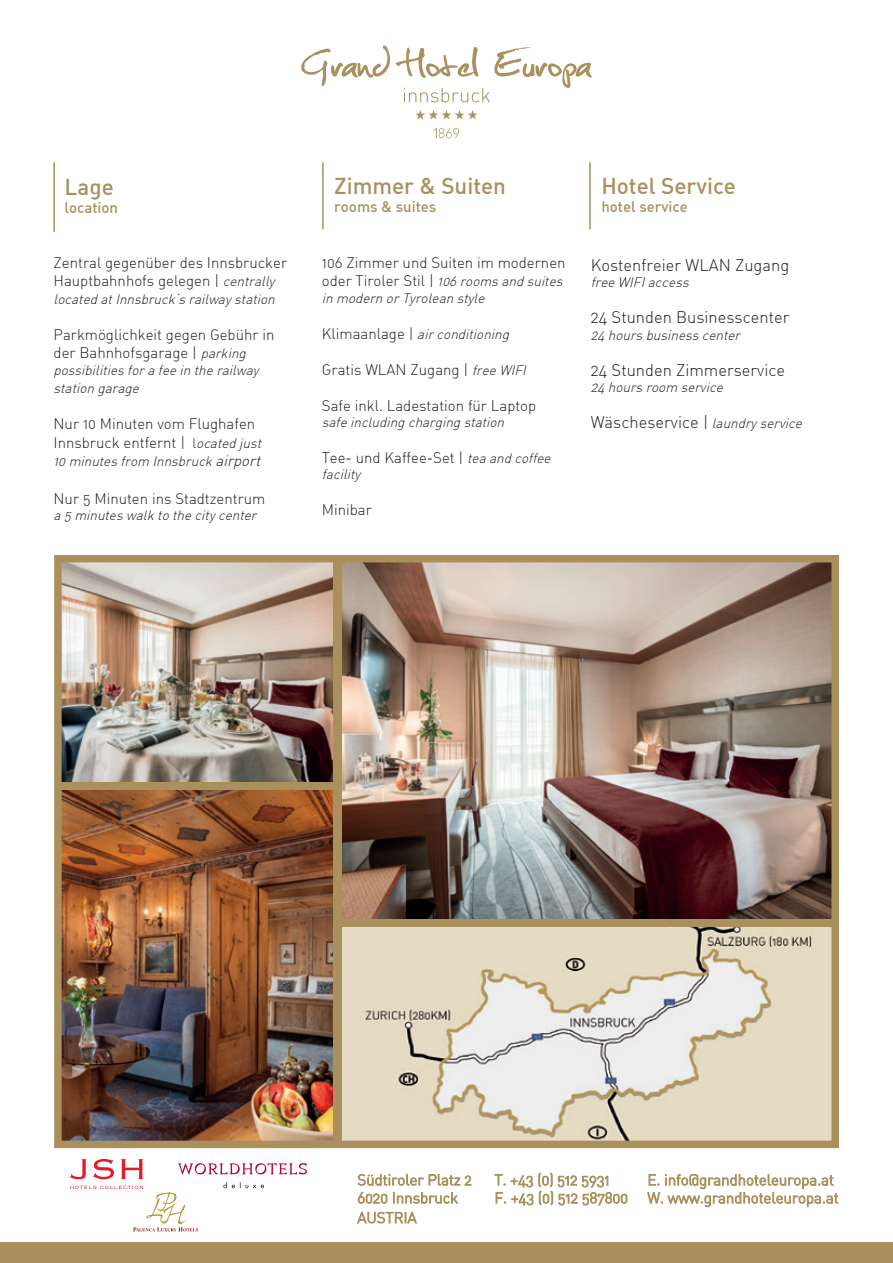
<style>
.page{position:relative;width:893px;height:1263px;background:#fff}
.page>*{position:absolute;margin:0;border:0;box-sizing:border-box;transform-origin:0 0}
.t1{font:22.5px "DIN Medium Alternate";color:#a9905d}
.t2{font:16.5px "DIN Light Alternate";color:#231f20}
.t3{font:15px/18px "DIN Light Alternate";color:#231f20}
.t4{font:15px "DIN Medium Alternate";color:#a9905d}
.t5{font:italic 13.5px/18px "DIN Light Alternate";color:#231f20}
.s1{font-style:italic;font-size:13.5px}
.s2{font-size:13.5px}
.s3{font-size:15px}
.s4{font-style:normal;font-size:15px}
</style>
<div class="page">
<div style="left:0;top:1243px;width:893px;height:20px;background:#a9905d"></div>
<svg style="left:178px;top:1163px;width:129px;height:11px"></svg>
<svg style="left:223px;top:1182px;width:41px;height:6px"></svg>
<svg style="left:358px;top:1174px;width:113px;height:11px"></svg>
<svg style="left:358px;top:1192px;width:29px;height:11px"></svg>
<svg style="left:393px;top:1192px;width:65px;height:11px"></svg>
<svg style="left:357px;top:1212px;width:60px;height:11px"></svg>
<svg style="left:495px;top:1173px;width:132px;height:32px"></svg>
<svg style="left:647px;top:1174px;width:191px;height:33px"></svg>
<hr style="left:53px;top:162px;width:2px;height:70px;background:#a9905d">
<hr style="left:322px;top:162px;width:2px;height:67px;background:#a9905d">
<hr style="left:589px;top:162px;width:2px;height:67px;background:#a9905d">
<img style="left:54px;top:555px;width:785px;height:594px">
<div style="left:334px;top:561px;width:8px;height:580px;background:#a9905d"></div>
<div style="left:60px;top:782px;width:278px;height:8px;background:#a9905d"></div>
<div style="left:336px;top:919px;width:499px;height:7px;background:#a9905d"></div>
<svg style="left:70px;top:1159px;width:17px;height:20px"></svg>
<svg style="left:93px;top:1159px;width:21px;height:20px"></svg>
<svg style="left:121px;top:1159px;width:22px;height:20px"></svg>
<svg style="left:70px;top:1185px;width:128px;height:46px"></svg>
<svg style="left:301px;top:45px;width:89px;height:41px"></svg>
<svg style="left:415px;top:110px;width:63px;height:10px"></svg>
<svg style="left:396px;top:47px;width:196px;height:55px"></svg>
<svg style="left:434px;top:128px;width:25px;height:10px"></svg>
<h1 class="t1" style="left:65px;top:172px;width:51px">Lage</h1>
<p class="t4" style="left:65px;top:198px;width:55px">location</p>
<p class="t3" style="left:54px;top:254px;width:235px">Zentral gegenüber des Innsbrucker<br>Hauptbahnhofs gelegen | <span class="s1">centrally</span></p>
<p class="t5" style="left:54px;top:290px;width:226px">located atInnsbruck‘srailwaystation</p>
<p class="t3" style="left:54px;top:326px;width:222px">Parkmöglichkeit gegen Gebühr in der Bahnhofsgarage | <span class="s1">parking</span></p>
<p class="t5" style="left:54px;top:361px;width:210px">possibilitiesfora fee in the railway station garage</p>
<p class="t3" style="left:54px;top:413px;width:213px;line-height:19.5px">Nur 10 Minuten vom Flughafen<br>Innsbruck entfernt | <span class="s2">l</span><span class="s1">ocated just</span></p>
<p class="t5" style="left:54px;top:452px;width:212px">10minutesfrom Innsbruck <span class="s3">airport</span></p>
<p class="t3" style="left:54px;top:489px;width:213px">Nur 5 Minuten ins Stadtzentrum</p>
<p class="t5" style="left:54px;top:506px;width:208px">a 5minuteswalk to the citycenter</p>
<h1 class="t1" style="left:334px;top:172px;width:173px">Zimmer &amp; Suiten</h1>
<p class="t4" style="left:334px;top:197px;width:104px">rooms &amp; suites</p>
<p class="t3" style="left:322px;top:254px;width:245px">106 Zimmer und Suiten im modernen</p>
<p class="t5" style="left:322px;top:273px;width:246px;line-height:16.2px"><span class="s4">o d e r T i ro le r St i l |</span> 106roomsand suites in modern orTyrolean style</p>
<p class="t5" style="left:322px;top:325px;width:192px"><span class="s4">K l i m a a n la g e |</span> airconditioning</p>
<p class="t3" style="left:322px;top:360px;width:209px">Gratis WLAN Zugang | <span class="s1">free WIFI</span></p>
<p class="t3" style="left:322px;top:396px;width:216px">Safe inkl. Ladestation für Laptop</p>
<p class="t5" style="left:322px;top:413px;width:188px">safe including charging station</p>
<p class="t3" style="left:322px;top:448px;width:234px">Tee- und Kaffee-Set | <span class="s1">tea and coffee</span></p>
<p class="t5" style="left:322px;top:465px;width:44px">facility</p>
<p class="t3" style="left:322px;top:500px;width:52px">Minibar</p>
<h1 class="t1" style="left:601px;top:172px;width:136px">Hotel Service</h1>
<p class="t4" style="left:601px;top:197px;width:88px">hotel service</p>
<p class="t2" style="left:591px;top:255px;width:200px">Kostenfreier WLAN Zugang</p>
<p class="t5" style="left:591px;top:273px;width:103px">free WIFIaccess</p>
<p class="t2" style="left:591px;top:307px;width:200px">24 Stunden Businesscenter</p>
<p class="t5" style="left:591px;top:326px;width:155px">24 hoursbusinesscenter</p>
<p class="t2" style="left:591px;top:359px;width:196px">24 Stunden Zimmerservice</p>
<p class="t5" style="left:591px;top:378px;width:137px">24 hoursroom service</p>
<p class="t2" style="left:591px;top:412px;width:216px">Wäscheservice | <span class="s1">laundryservice</span></p>
</div>
